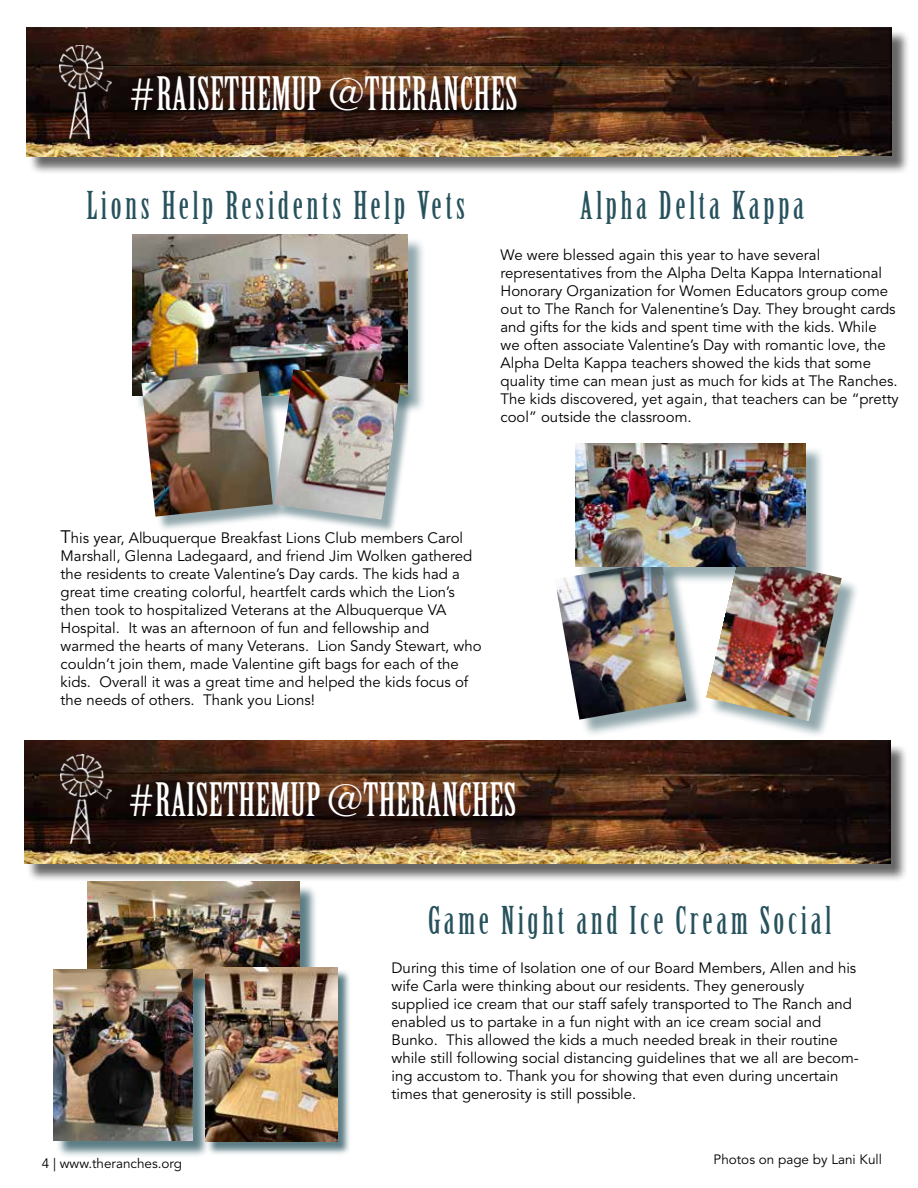
<style>
.page{position:relative;width:918px;height:1188px;background:#fff}
.page>*{position:absolute;margin:0;border:0;box-sizing:border-box;transform-origin:0 0}
.t1{font:45px "Birch Std";letter-spacing:.01em;color:#fff}
.t2{font:37.5px "Birch Std";letter-spacing:.1em;color:#27525d}
.t3{font:15px/18px "Avenir LT Std";color:#000}
.t4{font:13.5px "Avenir LT Std";color:#000}
.s1{font-size:18px}
</style>
<div class="page">
<div style="left:28px;top:29px;width:883px;height:146px;background:#000;opacity:.6"></div>
<img style="left:26px;top:27px;width:866px;height:129px">
<div style="left:26px;top:743px;width:883px;height:139px;background:#000;opacity:.6"></div>
<img style="left:24px;top:741px;width:866px;height:123px">
<img style="left:59px;top:45px;width:56px;height:93px">
<img style="left:61px;top:754px;width:53px;height:90px">
<div style="left:135px;top:237px;width:291px;height:177px;background:#27525d;opacity:.5"></div>
<img style="left:133px;top:234px;width:275px;height:161px">
<div style="left:144px;top:373px;width:144px;height:158px;background:#27525d;opacity:.5"></div>
<img style="left:142px;top:371px;width:131px;height:146px">
<div style="left:277px;top:372px;width:137px;height:161px;background:#27525d;opacity:.5"></div>
<img style="left:274px;top:369px;width:127px;height:151px">
<div style="left:90px;top:884px;width:228px;height:113px;background:#27525d;opacity:.75"></div>
<img style="left:87px;top:882px;width:212px;height:89px">
<div style="left:56px;top:971px;width:154px;height:187px;background:#27525d;opacity:.75"></div>
<img style="left:54px;top:969px;width:139px;height:171px">
<div style="left:207px;top:969px;width:144px;height:187px;background:#27525d;opacity:.75"></div>
<img style="left:205px;top:968px;width:133px;height:174px">
<div style="left:709px;top:558px;width:151px;height:181px;background:#27525d;opacity:.5"></div>
<img style="left:706px;top:558px;width:136px;height:163px">
<div style="left:557px;top:563px;width:148px;height:175px;background:#27525d;opacity:.5"></div>
<img style="left:556px;top:563px;width:131px;height:157px">
<div style="left:577px;top:446px;width:247px;height:139px;background:#27525d;opacity:.5"></div>
<img style="left:575px;top:444px;width:231px;height:122px">
<h1 class="t1" style="left:129px;top:69px;width:390px">#RAISETHEMUP @THERANCHES</h1>
<h2 class="t2" style="left:86px;top:184px;width:380px">Lions Help Residents Help Vets</h2>
<h2 class="t2" style="left:580px;top:184px;width:226px">Alpha Delta Kappa</h2>
<p class="t3" style="left:501px;top:246px;width:400px">We were blessed again this year to have several representatives from the Alpha Delta Kappa International Honorary Organization for Women Educators group come out to The Ranch for Valenentine’s Day. They brought cards and gifts for the kids and spent time with the kids. While we often associate Valentine’s Day with romantic love, the Alpha Delta Kappa teachers showed the kids that some quality time can mean just as much for kids at The Ranches.<br>The kids discovered, yet again, that teachers can be “pretty cool” outside the classroom.</p>
<p class="t3" style="left:61px;top:530px;width:423px"><span class="s1">T</span>his year, Albuquerque Breakfast Lions Club members Carol Marshall, Glenna Ladegaard, and friend Jim Wolken gathered the residents to create Valentine’s Day cards. The kids had a great time creating colorful, heartfelt cards which the Lion’s then took to hospitalized Veterans at the Albuquerque VA Hospital. It was an afternoon of fun and fellowship and warmed the hearts of many Veterans. Lion Sandy Stewart, who couldn’t join them, made Valentine gift bags for each of the kids. Overall it was a great time and helped the kids focus of the needs of others. Thank you Lions!</p>
<h1 class="t1" style="left:128px;top:774px;width:390px">#RAISETHEMUP @THERANCHES</h1>
<h2 class="t2" style="left:428px;top:899px;width:405px">Game Night and Ice Cream Social</h2>
<p class="t4" style="left:42px;top:1155px;width:142px">4 | www.theranches.org</p>
<p class="t3" style="left:392px;top:959px;width:469px">During this time of Isolation one of our Board Members, Allen and his wife Carla were thinking about our residents. They generously supplied ice cream that our staff safely transported to The Ranch and enabled us to partake in a fun night with an ice cream social and Bunko. This allowed the kids a much needed break in their routine while still following social distancing guidelines that we all are becom&shy;ing accustom to. Thank you for showing that even during uncertain times that generosity is still possible.</p>
<p class="t4" style="left:714px;top:1152px;width:170px">Photos on page by Lani Kull</p>
</div>
